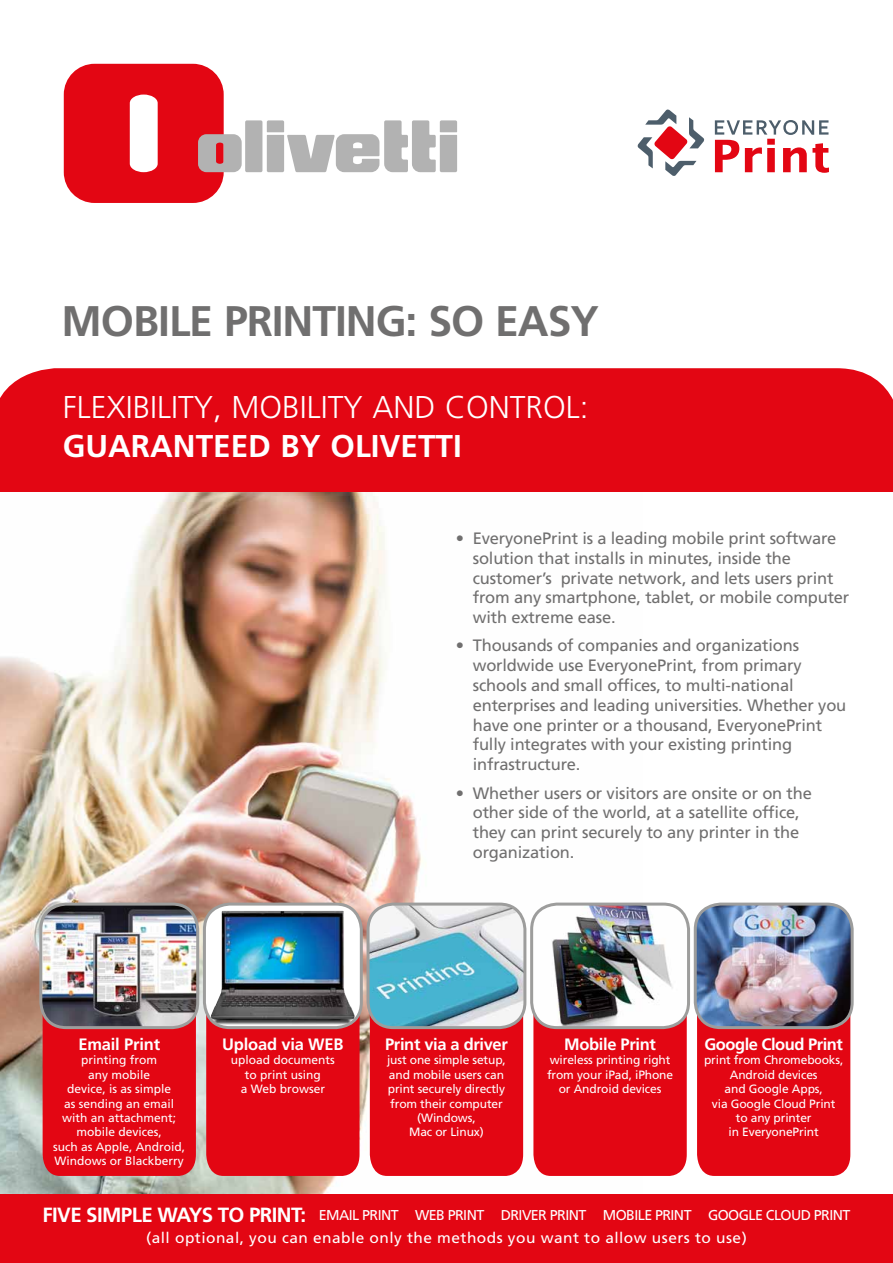
<style>
.page{position:relative;width:893px;height:1263px;background:#fff}
.page>*{position:absolute;margin:0;border:0;box-sizing:border-box;transform-origin:0 0}
.t1{font:700 42.75px "Frutiger LT Std";letter-spacing:-.025em;color:#706f6f}
.t2{font:300 31.5px "Frutiger LT Std";color:#fff}
.t3{font:700 31.5px "Frutiger LT Std";color:#fff}
.t4{font:700 20.55px "Frutiger LT Std";letter-spacing:-.03em;color:#fff}
.t5{font:16.5px/19.8px "Frutiger LT Std";letter-spacing:-.01em;color:#706f6f}
.t6{font:700 16.5px "Frutiger LT Std";letter-spacing:-.02em;color:#fff}
.t7{font:15px "Frutiger LT Std";letter-spacing:.03em;color:#fff}
.t8{font:14.25px "Frutiger LT Std";letter-spacing:-.04em;color:#fff}
.t9{font:12px/14.4px "Frutiger LT Std";letter-spacing:-.01em;color:#fff;text-align:center}
.s1{font-weight:400;font-size:14.25px}
</style>
<div class="page">
<div style="left:0;top:368px;width:893px;height:124px;background:#e30613"></div>
<img style="left:0;top:492px;width:642px;height:703px">
<svg style="left:64px;top:64px;width:178px;height:139px"></svg>
<div style="left:245px;top:120px;width:17px;height:52px;background:#b2b2b2;border-radius:2px"></div>
<svg style="left:267px;top:120px;width:190px;height:52px"></svg>
<div style="left:0;top:1195px;width:893px;height:68px;background:#e30613"></div>
<div style="left:206px;top:1013px;width:154px;height:163px;background:#e30613"></div>
<div style="left:204px;top:904px;width:157px;height:123px;background:#fff;border-radius:26px"></div>
<img style="left:211px;top:911px;width:144px;height:114px">
<div style="left:203px;top:902px;width:160px;height:127px;border:3px solid #9d9d9c;border-radius:26px"></div>
<div style="left:370px;top:1027px;width:153px;height:149px;background:#e30613"></div>
<img style="left:368px;top:904px;width:157px;height:123px">
<div style="left:367px;top:902px;width:159px;height:127px;border:3px solid #9d9d9c;border-radius:26px"></div>
<div style="left:533px;top:1027px;width:154px;height:149px;background:#e30613"></div>
<img style="left:533px;top:904px;width:155px;height:123px">
<div style="left:530px;top:902px;width:160px;height:127px;border:3px solid #9d9d9c;border-radius:26px"></div>
<div style="left:697px;top:1027px;width:153px;height:149px;background:#e30613"></div>
<img style="left:695px;top:906px;width:156px;height:121px">
<div style="left:694px;top:902px;width:160px;height:127px;border:3px solid #9d9d9c;border-radius:26px"></div>
<div style="left:43px;top:1027px;width:153px;height:149px;background:#e30613"></div>
<img style="left:41px;top:904px;width:157px;height:123px">
<div style="left:39px;top:902px;width:160px;height:127px;border:3px solid #9d9d9c;border-radius:26px"></div>
<svg style="left:715px;top:120px;width:114px;height:53px"></svg>
<svg style="left:637px;top:109px;width:68px;height:67px"></svg>
<h1 class="t1" style="left:62px;top:296px;width:539px">MO BILE PRINTING: SO EASY</h1>
<h2 class="t2" style="left:63px;top:390px;width:527px">FLEXIBILITY, MOBILITY AND CONTROL:</h2>
<h2 class="t3" style="left:63px;top:428px;width:401px">GUARANTEED BY OLIVETTI</h2>
<p class="t5" style="left:473px;top:528px;width:378px;text-indent:-17px">• EveryonePrint is a leading mobile print software solution that installs in minutes, inside the customer’s private network, and lets users print from any smartphone, tablet, or mobile computer with extreme ease.</p>
<p class="t5" style="left:473px;top:636px;width:375px;text-indent:-17px">• Thousands of companies and organizations worldwide use EveryonePrint, from primary schools and small offices, to multi-national enterprises and leading universities. Whether you have one printer or a thousand, EveryonePrint fully integrates with your existing printing infrastructure.</p>
<p class="t5" style="left:473px;top:783px;width:341px;text-indent:-17px">• Whether users or visitors are onsite or on the other side of the world, at a satellite office, they can print securely to any printer in the organization.</p>
<p class="t6" style="left:78px;top:1034px;width:83px">EMAIL PRINT</p>
<p class="t9" style="left:53px;top:1053px;width:134px">printing from<br>any mobile<br>device, is as simple<br>as sending an email with an attachment; mobile devices,<br>such as Apple, Android,<br>Windows or Blackberry</p>
<p class="t4" style="left:43px;top:1203px;width:353px">FIVE SIMPLE WAYS TO PRINT: <span class="s1">Email Print</span></p>
<p class="t8" style="left:415px;top:1207px;width:66px">Web Print</p>
<p class="t8" style="left:501px;top:1207px;width:83px">Drive r Print</p>
<p class="t8" style="left:603px;top:1207px;width:86px">Mobile Print</p>
<p class="t8" style="left:708px;top:1207px;width:38px">Google</p>
<p class="t8" style="left:766px;top:1207px;width:84px">Cloud Print</p>
<p class="t7" style="left:146px;top:1229px;width:602px">(all optional, you can enable only the methods you want to allow users to use)</p>
<p class="t6" style="left:222px;top:1034px;width:113px">UPLOAD VIA WEB</p>
<p class="t9" style="left:231px;top:1053px;width:106px">upload documents to print using<br>a Web browser</p>
<p class="t6" style="left:385px;top:1034px;width:124px">PRINT VIA A DRIVER</p>
<p class="t9" style="left:387px;top:1053px;width:120px">just one simple setup, and mobile users can print securely directly from their computer (Windows,<br>Mac or Linux)</p>
<p class="t6" style="left:564px;top:1034px;width:93px">MOBILE PRINT</p>
<p class="t9" style="left:547px;top:1053px;width:128px">wireless printing right from your iPad, iPhone or Android devices</p>
<p class="t6" style="left:705px;top:1034px;width:140px">GOOGLE CLOUD PRINT</p>
<p class="t9" style="left:704px;top:1053px;width:141px">print from Chromebooks,<br>Android devices<br>and Google Apps,<br>via Google Cloud Print<br>to any printer<br>in EveryonePrint</p>
</div>
